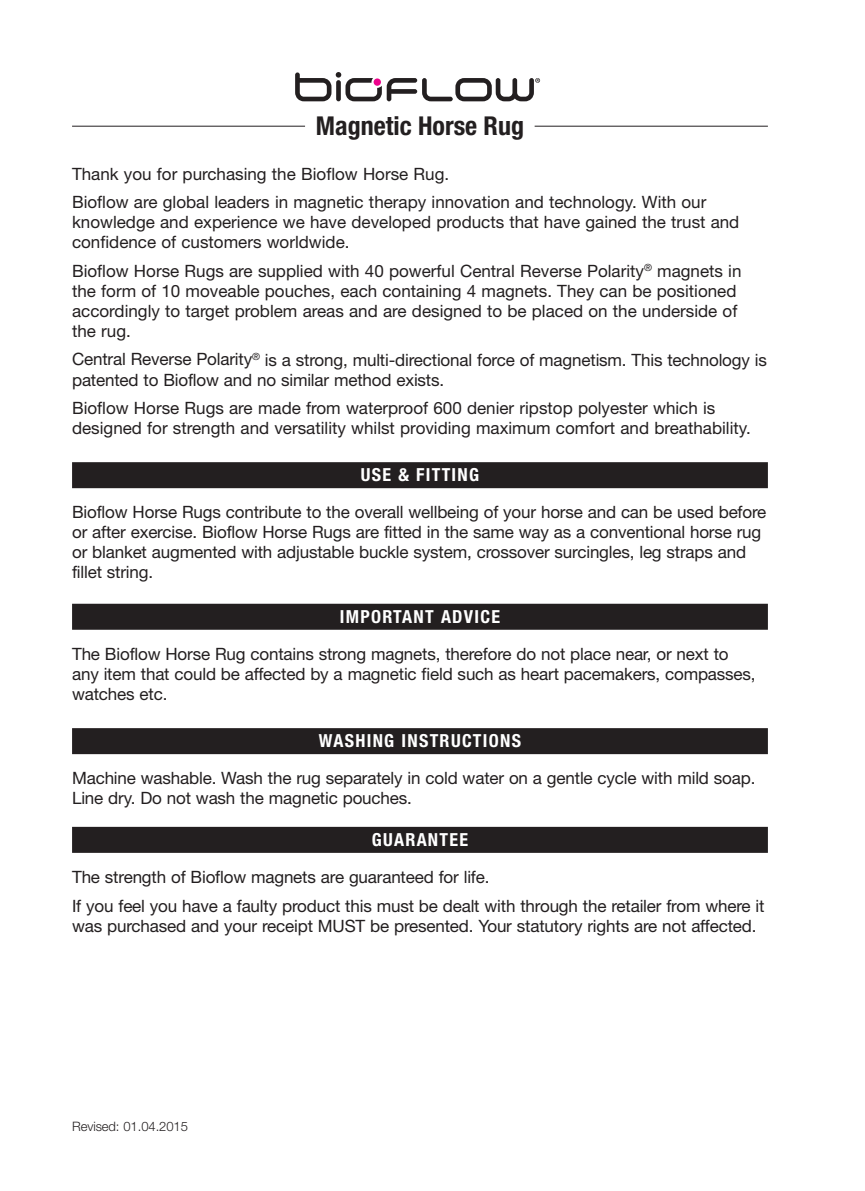
<style>
.page{position:relative;width:865px;height:1191px;background:#fff}
.page>*{position:absolute;margin:0;border:0;box-sizing:border-box;transform-origin:0 0}
.t1{font:700 condensed 26px "Helvetica Neue LT Std";color:#231f20}
.t2{font:700 condensed 18px "Helvetica Neue LT Std";letter-spacing:.07em;color:#fff}
.t3{font:17px/20px "Helvetica Neue LT Std";letter-spacing:-.01em;color:#231f20}
.t4{font:300 13px "Helvetica Neue LT Std";letter-spacing:-.005em;color:#231f20}
</style>
<div class="page">
<div style="left:72px;top:462px;width:695px;height:26px;background:#231f20"></div>
<div style="left:72px;top:604px;width:695px;height:26px;background:#231f20"></div>
<div style="left:72px;top:728px;width:695px;height:26px;background:#231f20"></div>
<div style="left:72px;top:827px;width:695px;height:26px;background:#231f20"></div>
<svg style="left:295px;top:72px;width:244px;height:29px"></svg>
<hr style="left:72px;top:126px;width:233px;height:1px;background:#231f20">
<hr style="left:534px;top:126px;width:233px;height:1px;background:#231f20">
<h1 class="t1" style="left:316px;top:110px;width:209px">Magnetic Horse Rug</h1>
<p class="t3" style="left:72px;top:159px;width:635px;line-height:28.6px">Thank you for purchasing the Bioflow Horse Rug.<br>Bioflow are global leaders in magnetic therapy innovation and technology. With our</p>
<p class="t3" style="left:72px;top:212px;width:668px">knowledge and experience we have developed products that have gained the trust and confidence of customers worldwide.</p>
<p class="t3" style="left:72px;top:261px;width:670px">Bioflow Horse Rugs are supplied with 40 powerful Central Reverse Polarity<sup>®</sup> magnets in the form of 10 moveable pouches, each containing 4 magnets. They can be positioned accordingly to target problem areas and are designed to be placed on the underside of the rug.</p>
<p class="t3" style="left:72px;top:349px;width:696px">Central Reverse Polarity<sup>®</sup> is a strong, multi-directional force of magnetism. This technology is patented to Bioflow and no similar method exists.</p>
<p class="t3" style="left:72px;top:398px;width:679px">Bioflow Horse Rugs are made from waterproof 600 denier ripstop polyester which is designed for strength and versatility whilst providing maximum comfort and breathability.</p>
<p class="t2" style="left:360px;top:464px;width:120px">USE &amp; Fitting</p>
<p class="t3" style="left:72px;top:502px;width:695px">Bioflow Horse Rugs contribute to the overall wellbeing of your horse and can be used before or after exercise. Bioflow Horse Rugs are fitted in the same way as a conventional horse rug or blanket augmented with adjustable buckle system, crossover surcingles, leg straps and fillet string.</p>
<p class="t2" style="left:340px;top:605px;width:65px">IMPORTANT</p>
<p class="t2" style="left:441px;top:605px;width:60px">ADVICE</p>
<p class="t3" style="left:72px;top:643px;width:684px">The Bioflow Horse Rug contains strong magnets, therefore do not place near, or next to any item that could be affected by a magnetic field such as heart pacemakers, compasses, watches etc.</p>
<p class="t2" style="left:319px;top:730px;width:182px">WASHING INSTRUCTIONS</p>
<p class="t3" style="left:72px;top:768px;width:684px">Machine washable. Wash the rug separately in cold water on a gentle cycle with mild soap.<br>Line dry. Do not wash the magnetic pouches.</p>
<p class="t2" style="left:371px;top:828px;width:98px">GUARANTEE</p>
<p class="t3" style="left:72px;top:862px;width:693px;line-height:28.6px">The strength of Bioflow magnets are guaranteed for life.<br>If you feel you have a faulty product this must be dealt with through the retailer from where it</p>
<p class="t3" style="left:72px;top:915px;width:685px">was purchased and your receipt MUST be presented. Your statutory rights are not affected.</p>
<p class="t4" style="left:72px;top:1118px;width:117px">Revised: 01.04.2015</p>
</div>
